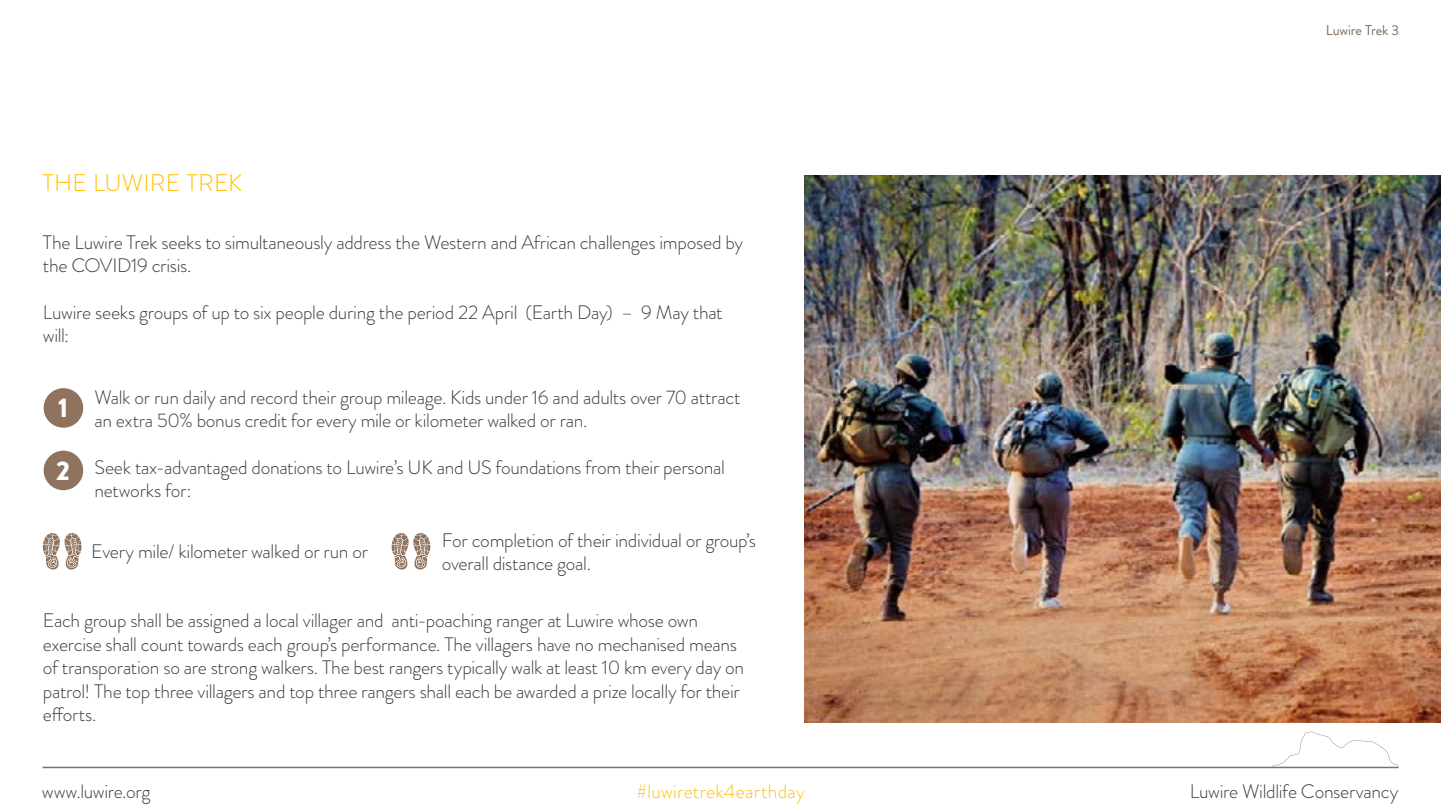
<style>
.page{position:relative;width:1441px;height:810px;background:#fff}
.page>*{position:absolute;margin:0;border:0;box-sizing:border-box;transform-origin:0 0}
.t1{font:900 27px "Brandon Grotesque";color:#fff}
.t2{font:300 24px "Brandon Grotesque";letter-spacing:.01em;color:#ffc107}
.t3{font:300 19.5px/23.4px "Brandon Grotesque";letter-spacing:-.015em;color:#3c3c3c}
.t4{font:300 19.5px "Brandon Grotesque";letter-spacing:.01em;color:#ffc107}
.t5{font:14.25px "Brandon Grotesque";letter-spacing:-.005em;color:#7d6b58}
</style>
<div class="page">
<hr style="left:43px;top:767px;width:1354px;height:1px;background:#866e57">
<svg style="left:1271px;top:732px;width:126px;height:35px"></svg>
<svg style="left:43px;top:533px;width:38px;height:37px"></svg>
<svg style="left:391px;top:533px;width:39px;height:37px"></svg>
<div style="left:44px;top:388px;width:39px;height:40px;background:#8f735e;border-radius:50%"></div>
<div style="left:44px;top:451px;width:39px;height:39px;background:#8f735e;border-radius:50%"></div>
<img style="left:804px;top:175px;width:636px;height:548px">
<p class="t2" style="left:43px;top:166px;width:201px">THE LUWIRE TREK</p>
<p class="t3" style="left:43px;top:230px;width:701px">The Luwire Trek seeks to simultaneously address the Western and African challenges imposed by the COVID19 crisis.</p>
<p class="t3" style="left:43px;top:301px;width:681px">Luwire seeks groups of up to six people during the period 22 April (Earth Day) – 9 May that will:</p>
<h1 class="t1" style="left:58px;top:389px;width:12px">1</h1>
<h1 class="t1" style="left:56px;top:451px;width:15px">2</h1>
<p class="t3" style="left:94px;top:386px;width:647px">Walk or run daily and record their group mileage. Kids under 16 and adults over 70 attract an extra 50% bonus credit for every mile or kilometer walked or ran.</p>
<p class="t3" style="left:94px;top:456px;width:632px">Seek tax-advantaged donations to Luwire’s UK and US foundations from their personal networks for:</p>
<p class="t3" style="left:91px;top:540px;width:278px">Every mile/ kilometer walked or run or</p>
<p class="t3" style="left:442px;top:528px;width:315px">For completion of their individual or group’s overall distance goal.</p>
<p class="t3" style="left:43px;top:609px;width:702px">Each group shall be assigned a local villager and anti-poaching ranger at Luwire whose own exercise shall count towards each group’s performance. The villagers have no mechanised means of transporation so are strong walkers. The best rangers typically walk at least 10 km every day on patrol! The top three villagers and top three rangers shall each be awarded a prize locally for their efforts.</p>
<p class="t5" style="left:1325px;top:21px;width:75px">Luwire Trek 3</p>
<p class="t3" style="left:42px;top:779px;width:110px">www.luwire.org</p>
<p class="t4" style="left:636px;top:778px;width:170px">#luwiretrek4earthday</p>
<p class="t3" style="left:1189px;top:779px;width:210px">Luwire Wildlife Conservancy</p>
</div>
